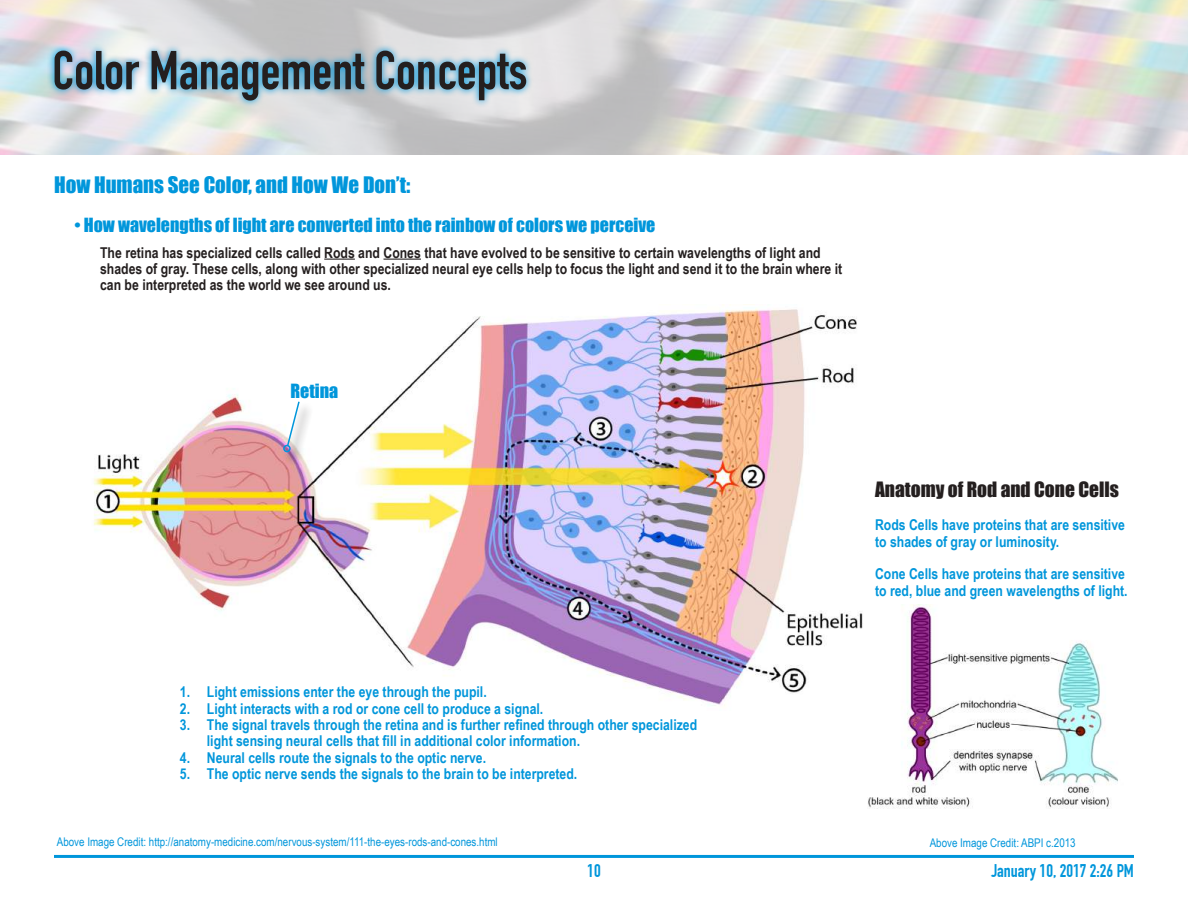
<style>
.page{position:relative;width:1188px;height:918px;background:#fff}
.page>*{position:absolute;margin:0;border:0;box-sizing:border-box;transform-origin:0 0}
.t1{font:700 53.85px "DIN Condensed";color:#241f1f}
.t2{font:20.85px "Impact";color:#0096db}
.t3{font:19.5px "Impact";color:#241f1f}
.t4{font:18px "Impact";color:#0096db}
.t5{font:700 18px "DIN Condensed";color:#0096db}
.t6{font:700 15px/16.5px "Arial Narrow";color:#0096db}
.t7{font:700 15px/16.5px "Arial Narrow";color:#241f1f}
.t8{font:12px "Arial Narrow";color:#0096db}
</style>
<div class="page">
<hr style="left:54px;top:855px;width:1080px;height:3px;background:#0096db">
<svg style="left:47px;top:43px;width:486px;height:65px;background:#a6cbdd"></svg>
<hr style="left:324px;top:259px;width:31px;height:1px;background:#241f1f">
<hr style="left:384px;top:259px;width:37px;height:1px;background:#241f1f">
<img style="left:93px;top:304px;width:770px;height:402px">
<img style="left:868px;top:605px;width:250px;height:204px">
<div style="left:282px;top:401px;width:32px;height:65px;background:#241f1f;opacity:.75"></div>
<svg style="left:286px;top:400px;width:15px;height:47px"></svg>
<div style="left:283px;top:445px;width:8px;height:7px;border:2px solid #0096db;border-radius:50%"></div>
<h1 class="t1" style="left:52px;top:39px;width:477px">Color Management Concepts</h1>
<h2 class="t2" style="left:54px;top:169px;width:358px">How Humans See Color, and How We Don’t:</h2>
<p class="t4" style="left:74px;top:211px;width:583px">• How wavelengths of light are converted into the rainbow of colors we perceive</p>
<p class="t7" style="left:100px;top:243px;width:744px">The retina has specialized cells called Rods and Cones that have evolved to be sensitive to certain wavelengths of light and shades of gray. These cells, along with other specialized neural eye cells help to focus the light and send it to the brain where it can be interpreted as the world we see around us.</p>
<p class="t4" style="left:291px;top:377px;width:49px">Retina</p>
<p class="t6" style="left:180px;top:683px;width:308px">1. Light emissions enter the eye through the pupil.</p>
<p class="t6" style="left:180px;top:699px;width:365px">2. Light interacts with a rod or cone cell to produce a signal.</p>
<p class="t6" style="left:207px;top:716px;width:492px;text-indent:-27px">3. The signal travels through the retina and is further refined through other specialized light sensing neural cells that fill in additional color information.</p>
<p class="t6" style="left:180px;top:749px;width:308px">4. Neural cells route the signals to the optic nerve.</p>
<p class="t6" style="left:180px;top:765px;width:399px">5. The optic nerve sends the signals to the brain to be interpreted.</p>
<p class="t8" style="left:57px;top:833px;width:442px">Above Image Credit: http://anatomy-medicine.com/nervous-system/111-the-eyes-rods-and-cones.html</p>
<h3 class="t3" style="left:875px;top:474px;width:245px">Anatomy of Rod and Cone Cells</h3>
<p class="t6" style="left:875px;top:516px;width:251px">Rods Cells have proteins that are sensitive to shades of gray or luminosity.</p>
<p class="t6" style="left:875px;top:565px;width:254px">Cone Cells have proteins that are sensitive to red, blue and green wavelengths of light.</p>
<p class="t8" style="left:930px;top:834px;width:148px">Above Image Credit: ABPI c.2013</p>
<p class="t5" style="left:587px;top:860px;width:15px">10</p>
<p class="t5" style="left:991px;top:860px;width:144px">January 10, 2017 2:26 PM</p>
</div>
